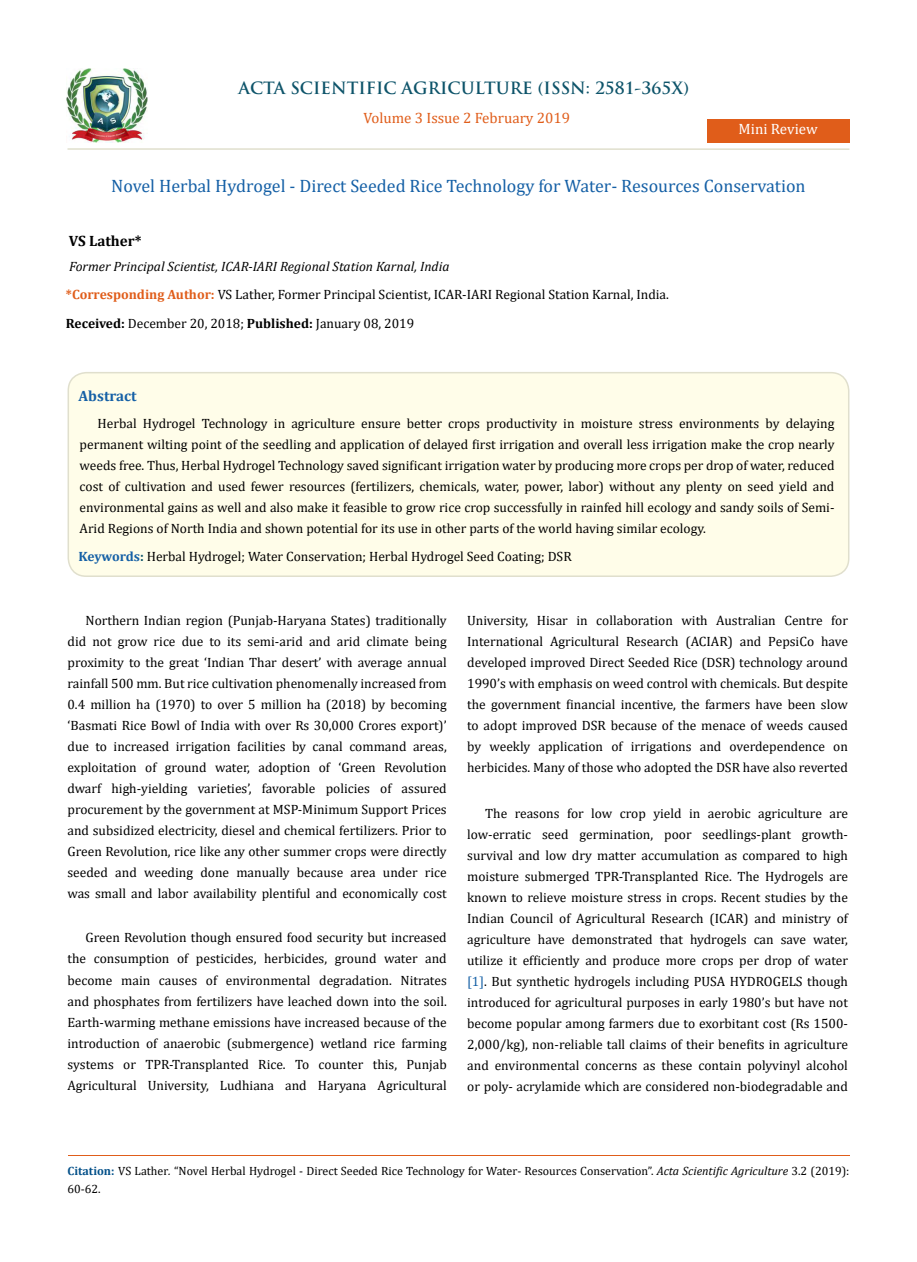
<style>
.page{position:relative;width:917px;height:1262px;background:#fff}
.page>*{position:absolute;margin:0;border:0;box-sizing:border-box;transform-origin:0 0}
.t1{font:18px "Cambria";color:#1560a6}
.t2{font:700 16.5px "Trajan Pro";color:#0e546a}
.t3{font:15px "Cambria";color:#e05d1a}
.t4{font:15px "Cambria";color:#fff}
.t5{font:700 15px "Cambria";color:#000}
.t6{font:700 15px "Cambria";color:#1560a6}
.t7{font:13.5px/21px "Cambria";color:#000;text-align:justify}
.t8{font:12px/18px "Cambria";color:#000}
.s1{font-style:italic}
.s2{font-weight:700;color:#e05d1a}
.s3{font-weight:700}
.s4{font-weight:700;color:#1560a6}
.s5{font-weight:700;color:#0e546a}
.s6{color:#1560a6}
.s7{font-weight:700;color:#035089}
</style>
<div class="page">
<img style="left:67px;top:68px;width:80px;height:74px">
<div style="left:707px;top:119px;width:142px;height:23px;background:#e05d1a"></div>
<div style="left:68px;top:373px;width:780px;height:203px;background:#fffde9;border-radius:18px"></div>
<div style="left:68px;top:372px;width:781px;height:205px;border:2px solid #e0dfcd;border-radius:18px"></div>
<hr style="left:68px;top:1155px;width:781px;height:1px;background:#e05d1a">
<hr style="left:67px;top:148px;width:782px;height:2px;background:#e0dfcd">
<p class="t2" style="left:238px;top:77px;width:452px">ACTA SCIENTIFIC AGRICULTURE (ISSN: 2581-365X)</p>
<p class="t3" style="left:363px;top:109px;width:208px">Volume 3 Issue 2 February 2019</p>
<p class="t4" style="left:738px;top:120px;width:81px">Mini Review</p>
<h1 class="t1" style="left:111px;top:175px;width:696px">Novel Herbal Hydrogel - Direct Seeded Rice Technology for Water- Resources Conservation</h1>
<p class="t5" style="left:69px;top:231px;width:74px">VS Lather*</p>
<p class="t7" style="left:66px;top:252px;width:604px;line-height:28.2px"><span class="s1">Former Principal Scientist, ICAR-IARI Regional Station Karnal, India<br></span><span class="s2">*Corresponding Author:</span> VS Lather, Former Principal Scientist, ICAR-IARI Regional Station Karnal, India.</p>
<p class="t7" style="left:66px;top:313px;width:350px"><span class="s3">Received:</span> December 20, 2018; <span class="s3">Published:</span> January 08, 2019</p>
<p class="t6" style="left:79px;top:385px;width:60px">Abstract</p>
<p class="t7" style="left:80px;top:412px;width:756px;text-indent:18px">Herbal Hydrogel Technology in agriculture ensure better crops productivity in moisture stress environments by delaying permanent wilting point of the seedling and application of delayed first irrigation and overall less irrigation make the crop nearly weeds free. Thus, Herbal Hydrogel Technology saved significant irrigation water by producing more crops per drop of water, reduced cost of cultivation and used fewer resources (fertilizers, chemicals, water, power, labor) without any plenty on seed yield and environmental gains as well and also make it feasible to grow rice crop successfully in rainfed hill ecology and sandy soils of Semi-Arid Regions of North India and shown potential for its use in other parts of the world having similar ecology.</p>
<p class="t7" style="left:78px;top:546px;width:494px"><span class="s4">Keywords</span><span class="s5">:</span> Herbal Hydrogel; Water Conservation; Herbal Hydrogel Seed Coating; DSR</p>
<p class="t7" style="left:67px;top:609px;width:381px;text-indent:18px">Northern Indian region (Punjab-Haryana States) traditionally did not grow rice due to its semi-arid and arid climate being proximity to the great ‘Indian Thar desert’ with average annual rainfall 500 mm. But rice cultivation phenomenally increased from 0.4 million ha (1970) to over 5 million ha (2018) by becoming ‘Basmati Rice Bowl of India with over Rs 30,000 Crores export)’ due to increased irrigation facilities by canal command areas, exploitation of ground water, adoption of ‘Green Revolution dwarf high-yielding varieties’, favorable policies of assured procurement by the government at MSP-Minimum Support Prices and subsidized electricity, diesel and chemical fertilizers. Prior to Green Revolution, rice like any other summer crops were directly seeded and weeding done manually because area under rice was small and labor availability plentiful and economically cost</p>
<p class="t7" style="left:68px;top:927px;width:381px;text-indent:18px">Green Revolution though ensured food security but increased the consumption of pesticides, herbicides, ground water and become main causes of environmental degradation. Nitrates and phosphates from fertilizers have leached down into the soil.<br>Earth-warming methane emissions have increased because of the introduction of anaerobic (submergence) wetland rice farming systems or TPR-Transplanted Rice. To counter this, Punjab Agricultural University, Ludhiana and Haryana Agricultural</p>
<p class="t7" style="left:467px;top:609px;width:382px">University, Hisar in collaboration with Australian Centre for International Agricultural Research (ACIAR) and PepsiCo have developed improved Direct Seeded Rice (DSR) technology around 1990’s with emphasis on weed control with chemicals. But despite the government financial incentive, the farmers have been slow to adopt improved DSR because of the menace of weeds caused by weekly application of irrigations and overdependence on herbicides. Many of those who adopted the DSR have also reverted</p>
<p class="t7" style="left:467px;top:803px;width:382px;text-indent:18px">The reasons for low crop yield in aerobic agriculture are low-erratic seed germination, poor seedlings-plant growth&shy;survival and low dry matter accumulation as compared to high moisture submerged TPR-Transplanted Rice. The Hydrogels are known to relieve moisture stress in crops. Recent studies by the Indian Council of Agricultural Research (ICAR) and ministry of agriculture have demonstrated that hydrogels can save water, utilize it efficiently and produce more crops per drop of water <span class="s6">[1]</span>. But synthetic hydrogels including PUSA HYDROGELS though introduced for agricultural purposes in early 1980’s but have not become popular among farmers due to exorbitant cost (Rs 1500- 2,000/kg), non-reliable tall claims of their benefits in agriculture and environmental concerns as these contain polyvinyl alcohol or poly- acrylamide which are considered non-biodegradable and</p>
<p class="t8" style="left:68px;top:1161px;width:783px"><span class="s7">Citation:</span> VS Lather<span class="s1">.</span> “Novel Herbal Hydrogel - Direct Seeded Rice Technology for Water- Resources Conservation”. <span class="s1">Acta Scientific Agriculture</span> 3.2 (2019):<br>60-62.</p>
</div>
